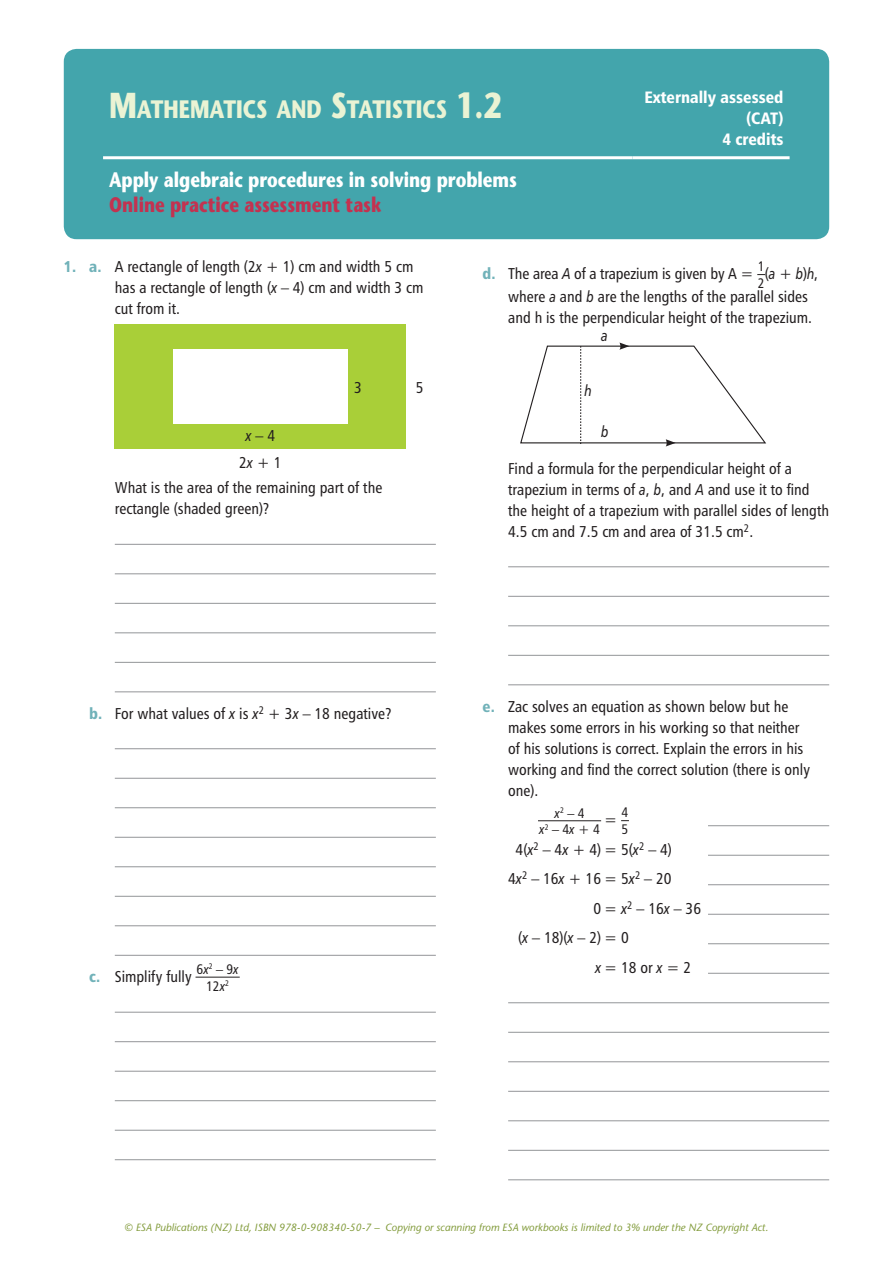
<style>
.page{position:relative;width:893px;height:1263px;background:#fff}
.page>*{position:absolute;margin:0;border:0;box-sizing:border-box;transform-origin:0 0}
.y_Chap_beginning{font:700 25.2px "Stone Sans";color:#eaf3d4;scale:.8 1}
.y_Chap_beginning-2{font:700 21px "Stone Sans";color:#fff;scale:.8 1}
.y_Chap_beginning-3{font:700 21px "Stone Sans";color:#c33250;scale:.8 1}
.y_Chap_beginning-4{font:16.5px/21px "Humanist 777 BT Black Condensed B";color:#fff;text-align:right}
.Bullet_Question_te{font:15.75px/21px "Humanist 777 BT Roman Condensed B";color:#231f20}
.Line_letter{font:15.75px "Humanist 777 BT Roman Condensed B";color:#231f20}
.Body_text{font:15.75px "Humanist 777 BT Roman Condensed B";color:#231f20}
.Body_text-2{font:italic condensed 15.75px "Humanist 777 BT";color:#231f20}
.t1{font:13.8px/16.6px "Humanist 777 BT Roman Condensed B";color:#231f20;text-align:center}
.t2{font:italic 10.5px "Stone Sans";color:#829b3b}
.s1{font-size:36px}
.s2{font-family:"Humanist 777 BT Black Condensed B";color:#71b2b9}
.s3{font-family:"Humanist 777 BT";font-style:italic;font-stretch:condensed}
</style>
<div class="page">
<div style="left:64px;top:49px;width:765px;height:190px;background:#43a5ac;border-radius:13px"></div>
<hr style="left:103px;top:156px;width:529px;height:3px;background:#fff">
<hr style="left:632px;top:156px;width:158px;height:3px;background:#fff">
<hr style="left:115px;top:544px;width:321px;height:1px;background:#939598">
<hr style="left:115px;top:573px;width:321px;height:1px;background:#939598">
<hr style="left:115px;top:603px;width:321px;height:1px;background:#939598">
<hr style="left:115px;top:632px;width:321px;height:1px;background:#939598">
<hr style="left:115px;top:662px;width:321px;height:1px;background:#939598">
<hr style="left:115px;top:691px;width:321px;height:1px;background:#939598">
<hr style="left:115px;top:748px;width:321px;height:1px;background:#939598">
<hr style="left:115px;top:778px;width:321px;height:1px;background:#939598">
<hr style="left:115px;top:807px;width:321px;height:1px;background:#939598">
<hr style="left:115px;top:837px;width:321px;height:1px;background:#939598">
<hr style="left:115px;top:866px;width:321px;height:1px;background:#939598">
<hr style="left:115px;top:896px;width:321px;height:1px;background:#939598">
<hr style="left:115px;top:925px;width:321px;height:1px;background:#939598">
<hr style="left:115px;top:955px;width:321px;height:1px;background:#939598">
<hr style="left:115px;top:1012px;width:321px;height:1px;background:#939598">
<hr style="left:115px;top:1041px;width:321px;height:1px;background:#939598">
<hr style="left:115px;top:1071px;width:321px;height:1px;background:#939598">
<hr style="left:115px;top:1100px;width:321px;height:1px;background:#939598">
<hr style="left:115px;top:1130px;width:321px;height:1px;background:#939598">
<hr style="left:115px;top:1159px;width:321px;height:1px;background:#939598">
<div style="left:115px;top:325px;width:291px;height:124px;background:#a9cf38"></div>
<div style="left:173px;top:350px;width:175px;height:74px;background:#fff"></div>
<hr style="left:196px;top:977px;width:44px;height:1px;background:#231f20">
<hr style="left:508px;top:566px;width:321px;height:1px;background:#939598">
<hr style="left:508px;top:596px;width:321px;height:1px;background:#939598">
<hr style="left:508px;top:625px;width:321px;height:1px;background:#939598">
<hr style="left:508px;top:655px;width:321px;height:1px;background:#939598">
<hr style="left:508px;top:684px;width:321px;height:1px;background:#939598">
<hr style="left:708px;top:825px;width:121px;height:1px;background:#939598">
<hr style="left:708px;top:855px;width:121px;height:1px;background:#939598">
<hr style="left:708px;top:884px;width:121px;height:1px;background:#939598">
<hr style="left:708px;top:914px;width:121px;height:1px;background:#939598">
<hr style="left:708px;top:943px;width:121px;height:1px;background:#939598">
<hr style="left:708px;top:973px;width:121px;height:1px;background:#939598">
<hr style="left:508px;top:1002px;width:321px;height:1px;background:#939598">
<hr style="left:508px;top:1032px;width:321px;height:1px;background:#939598">
<hr style="left:508px;top:1061px;width:321px;height:1px;background:#939598">
<hr style="left:508px;top:1091px;width:321px;height:1px;background:#939598">
<hr style="left:508px;top:1120px;width:321px;height:1px;background:#939598">
<hr style="left:508px;top:1150px;width:321px;height:1px;background:#939598">
<hr style="left:508px;top:1179px;width:321px;height:1px;background:#939598">
<svg style="left:520px;top:342px;width:246px;height:104px"></svg>
<hr style="left:538px;top:820px;width:63px;height:1px;background:#231f20">
<p class="y_Chap_beginning" style="left:109px;top:94px;width:492px"><span class="s1">M</span>ATHEMATICS AND <span class="s1">S</span>TATISTICS <span class="s1">1.2</span></p>
<p class="y_Chap_beginning-4" style="left:644px;top:86px;width:141px">Externally assessed (CAT)<br>4 credits</p>
<p class="y_Chap_beginning-2" style="left:109px;top:167px;width:511px">Apply algebraic procedures in solving problems</p>
<p class="y_Chap_beginning-3" style="left:109px;top:192px;width:342px">Online practice assessment task</p>
<p class="Bullet_Question_te" style="left:115px;top:256px;width:310px;text-indent:-51px"><span class="s2">1. a.</span> A rectangle of length (2<span class="s3">x</span> + 1) cm and width 5 cm has a rectangle of length (<span class="s3">x</span> – 4) cm and width 3 cm cut from it.</p>
<p class="Bullet_Question_te" style="left:483px;top:262px;width:273px"><span class="s2">d.</span> The area <span class="s3">A</span> of a trapezium is given by A =</p>
<p class="t1" style="left:758px;top:258px;width:8px;text-align:left">1<br>2</p>
<p class="Bullet_Question_te" style="left:765px;top:262px;width:55px">(<span class="s3">a</span> + <span class="s3">b</span>)<span class="s3">h</span>,</p>
<p class="Bullet_Question_te" style="left:508px;top:286px;width:305px">where <span class="s3">a</span> and <span class="s3">b</span> are the lengths of the parallel sides and h is the perpendicular height of the trapezium.</p>
<p class="Body_text-2" style="left:601px;top:326px;width:8px">a</p>
<p class="Body_text" style="left:354px;top:378px;width:9px">3</p>
<p class="Body_text" style="left:416px;top:378px;width:9px">5</p>
<p class="Body_text-2" style="left:584px;top:381px;width:9px">h</p>
<p class="Body_text" style="left:246px;top:425px;width:31px"><span class="s3">x</span> – 4</p>
<p class="Body_text-2" style="left:601px;top:421px;width:9px">b</p>
<p class="Body_text" style="left:239px;top:453px;width:44px">2<span class="s3">x</span> + 1</p>
<p class="Bullet_Question_te" style="left:115px;top:477px;width:269px">What is the area of the remaining part of the rectangle (shaded green)?</p>
<p class="Bullet_Question_te" style="left:508px;top:458px;width:322px">Find a formula for the perpendicular height of a trapezium in terms of <span class="s3">a</span>, <span class="s3">b</span>, and <span class="s3">A</span> and use it to find the height of a trapezium with parallel sides of length 4.5 cm and 7.5 cm and area of 31.5 cm<sup>2</sup>.</p>
<p class="Bullet_Question_te" style="left:89px;top:703px;width:304px"><span class="s2">b.</span> For what values of <span class="s3">x</span> is <span class="s3">x</span><sup>2</sup> + 3<span class="s3">x</span> – 18 negative?</p>
<p class="Bullet_Question_te" style="left:89px;top:966px;width:104px"><span class="s2">c.</span> Simplify fully</p>
<p class="t1" style="left:197px;top:960px;width:44px">6<span class="s3">x</span><sup>2</sup> – 9<span class="s3">x<br></span>12<span class="s3">x</span><sup>2</sup></p>
<p class="Bullet_Question_te" style="left:508px;top:695px;width:303px;text-indent:-26px"><span class="s2">e.</span> Zac solves an equation as shown below but he makes some errors in his working so that neither of his solutions is correct. Explain the errors in his working and find the correct solution (there is only one).</p>
<p class="t1" style="left:539px;top:804px;width:62px"><span class="s3">x</span><sup>2</sup> – 4<br><span class="s3">x</span><sup>2</sup> – 4<span class="s3">x</span> + 4</p>
<p class="Line_letter" style="left:604px;top:810px;width:15px">=</p>
<p class="t1" style="left:622px;top:804px;width:8px;text-align:left">4<br>5</p>
<p class="Line_letter" style="left:516px;top:840px;width:158px">4(<span class="s3">x</span><sup>2</sup> – 4<span class="s3">x</span> + 4) = 5(<span class="s3">x</span><sup>2</sup> – 4)</p>
<p class="Line_letter" style="left:508px;top:869px;width:165px">4<span class="s3">x</span><sup>2</sup> – 16<span class="s3">x</span> + 16 = 5<span class="s3">x</span><sup>2</sup> – 20</p>
<p class="Line_letter" style="left:593px;top:899px;width:109px">0 = <span class="s3">x</span><sup>2</sup> – 16<span class="s3">x</span> – 36</p>
<p class="Line_letter" style="left:518px;top:928px;width:112px">(<span class="s3">x</span> – 18)(<span class="s3">x</span> – 2) = 0</p>
<p class="Line_letter" style="left:595px;top:958px;width:98px"><span class="s3">x</span> = 18 or <span class="s3">x</span> = 2</p>
<p class="t2" style="left:125px;top:1221px;width:645px">© ESA Publications (NZ) Ltd, ISBN 978-0-908340-50-7 – Copying or scanning from ESA workbooks is limited to 3% under the NZ Copyright Act.</p>
</div>
